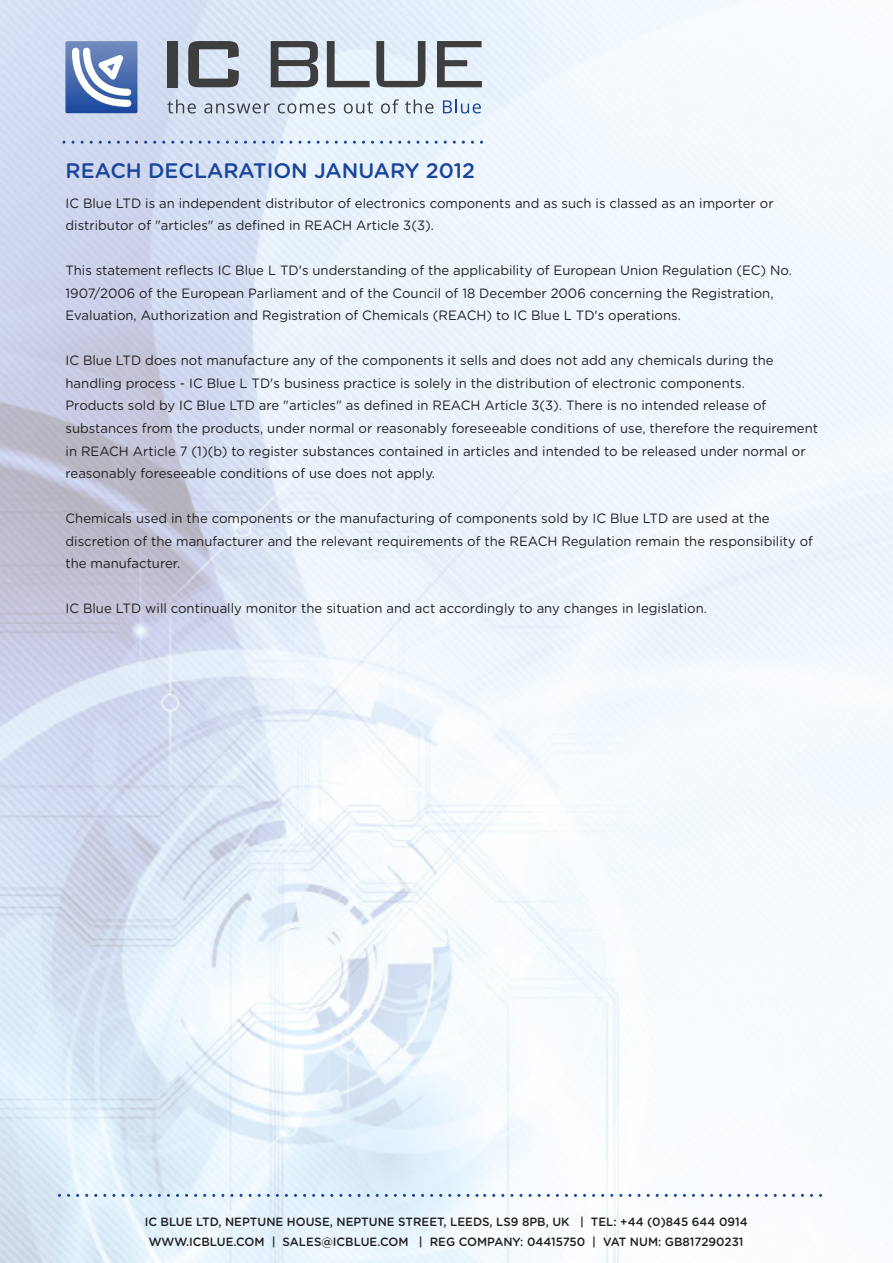
<style>
.page{position:relative;width:893px;height:1263px;background:#fff}
.page>*{position:absolute;margin:0;border:0;box-sizing:border-box;transform-origin:0 0}
.t1{font:500 21px "Gotham Rounded";color:#1a459c}
.t2{font:13.5px/22.5px "Gotham Rounded";color:#231f20}
.t3{font:500 12px/19.5px "Gotham Rounded";color:#231f20;text-align:center}
</style>
<div class="page">
<img style="left:0;top:0;width:893px;height:1263px">
<svg style="left:65px;top:41px;width:72px;height:72px"></svg>
<div style="left:167px;top:41px;width:11px;height:46px;background:#3e3e3f"></div>
<svg style="left:188px;top:41px;width:51px;height:46px;background:#848992"></svg>
<svg style="left:271px;top:41px;width:47px;height:46px;background:#81868d"></svg>
<svg style="left:327px;top:41px;width:43px;height:46px;background:#b6bec5"></svg>
<svg style="left:376px;top:41px;width:49px;height:46px;background:#a5abb2"></svg>
<svg style="left:437px;top:41px;width:45px;height:46px;background:#999ea4"></svg>
<svg style="left:167px;top:99px;width:29px;height:15px"></svg>
<svg style="left:204px;top:103px;width:66px;height:11px"></svg>
<svg style="left:278px;top:103px;width:57px;height:11px"></svg>
<svg style="left:344px;top:101px;width:29px;height:13px"></svg>
<svg style="left:381px;top:99px;width:18px;height:15px"></svg>
<svg style="left:405px;top:99px;width:29px;height:15px"></svg>
<svg style="left:443px;top:99px;width:38px;height:15px"></svg>
<svg style="left:62px;top:141px;width:421px;height:3px"></svg>
<svg style="left:637px;top:1194px;width:4px;height:3px"></svg>
<svg style="left:58px;top:1194px;width:428px;height:3px"></svg>
<svg style="left:519px;top:1194px;width:4px;height:3px"></svg>
<svg style="left:755px;top:1194px;width:4px;height:3px"></svg>
<h1 class="t1" style="left:65px;top:156px;width:411px">REACH DECLARATION JANUARY 2012</h1>
<p class="t2" style="left:66px;top:191px;width:710px">IC Blue LTD is an independent distributor of electronics components and as such is classed as an importer or distributor of "articles" as defined in REACH Article 3(3).</p>
<p class="t2" style="left:66px;top:259px;width:728px">This statement reflects IC Blue L TD's understanding of the applicability of European Union Regulation (EC) No.<br>1907/2006 of the European Parliament and of the Council of 18 December 2006 concerning the Registration,<br>Evaluation, Authorization and Registration of Chemicals (REACH) to IC Blue L TD's operations.</p>
<p class="t2" style="left:66px;top:349px;width:754px">IC Blue LTD does not manufacture any of the components it sells and does not add any chemicals during the handling process - IC Blue L TD's business practice is solely in the distribution of electronic components.<br>Products sold by IC Blue LTD are "articles" as defined in REACH Article 3(3). There is no intended release of substances from the products, under normal or reasonably foreseeable conditions of use, therefore the requirement in REACH Article 7 (1)(b) to register substances contained in articles and intended to be released under normal or reasonably foreseeable conditions of use does not apply.</p>
<p class="t2" style="left:66px;top:506px;width:749px">Chemicals used in the components or the manufacturing of components sold by IC Blue LTD are used at the discretion of the manufacturer and the relevant requirements of the REACH Regulation remain the responsibility of the manufacturer.</p>
<p class="t2" style="left:66px;top:596px;width:643px">IC Blue LTD will continually monitor the situation and act accordingly to any changes in legislation.</p>
<p class="t3" style="left:145px;top:1212px;width:604px">IC BLUE LTD, NEPTUNE HOUSE, NEPTUNE STREET, LEEDS, LS9 8PB, UK | TEL: +44 (0)845 644 0914<br>WWW.ICBLUE.COM | SALES@ICBLUE.COM | REG COMPANY: 04415750 | VAT NUM: GB817290231</p>
</div>
